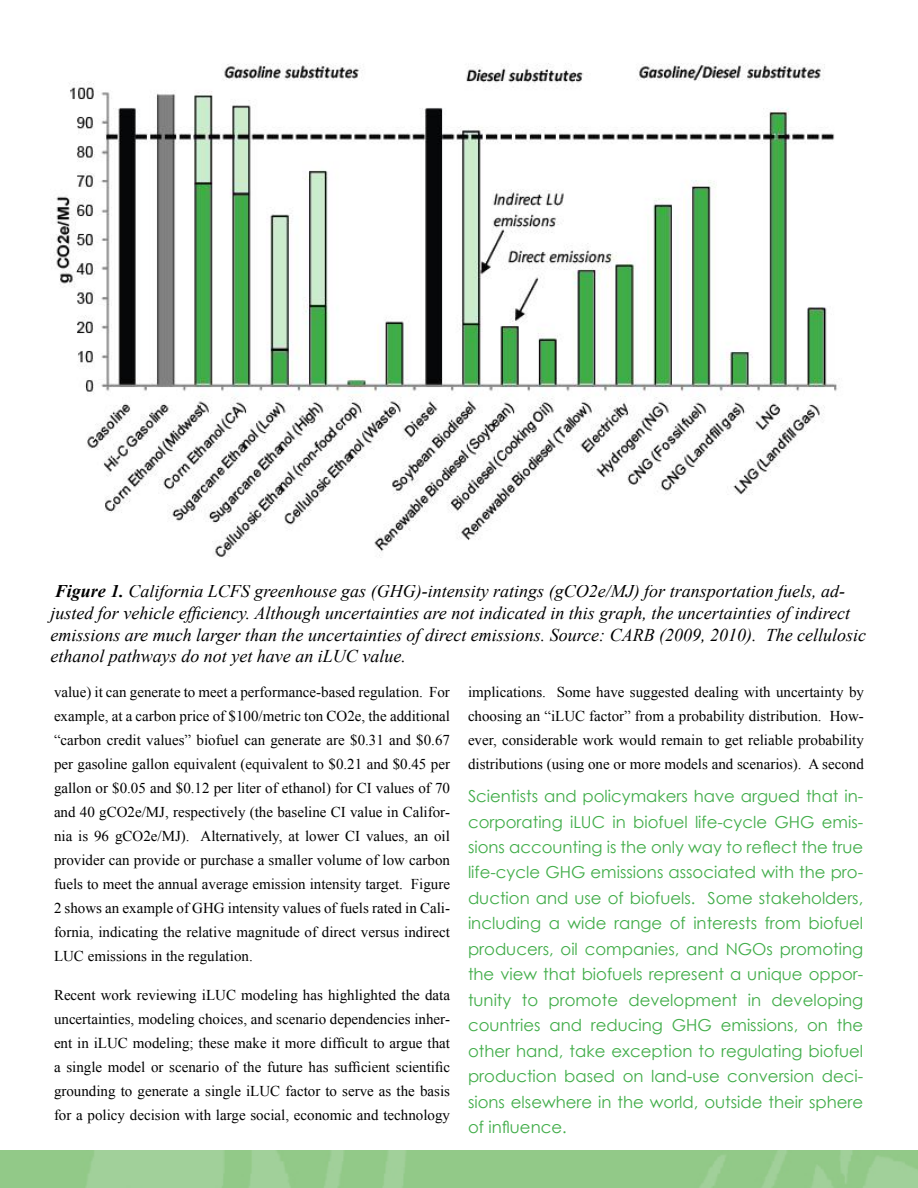
<style>
.page{position:relative;width:918px;height:1188px;background:#fff}
.page>*{position:absolute;margin:0;border:0;box-sizing:border-box;transform-origin:0 0}
.t1{font:italic 18px/21.6px "Times New Roman";color:#000}
.t2{font:16.5px/25.5px "Century Gothic";color:#41ad49;text-align:justify}
.t3{font:15px/24px "Times New Roman";color:#000;text-align:justify}
.s1{font-weight:700}
</style>
<div class="page">
<img style="left:0;top:1151px;width:918px;height:37px">
<img style="left:51px;top:63px;width:786px;height:495px">
<p class="t1" style="left:50px;top:580px;width:817px"><span class="s1">Figure 1.</span> California LCFS greenhouse gas (GHG)-intensity ratings (gCO2e/MJ) for transportation fuels, ad&shy;justed for vehicle efficiency. Although uncertainties are not indicated in this graph, the uncertainties of indirect emissions are much larger than the uncertainties of direct emissions. Source: CARB (2009, 2010). The cellulosic ethanol pathways do not yet have an iLUC value.</p>
<p class="t3" style="left:54px;top:680px;width:398px">value) it can generate to meet a performance-based regulation. For example, at a carbon price of $100/metric ton CO2e, the additional “carbon credit values” biofuel can generate are $0.31 and $0.67 per gasoline gallon equivalent (equivalent to $0.21 and $0.45 per gallon or $0.05 and $0.12 per liter of ethanol) for CI values of 70 and 40 gCO2e/MJ, respectively (the baseline CI value in Califor&shy;nia is 96 gCO2e/MJ). Alternatively, at lower CI values, an oil provider can provide or purchase a smaller volume of low carbon fuels to meet the annual average emission intensity target. Figure 2 shows an example of GHG intensity values of fuels rated in Cali&shy;fornia, indicating the relative magnitude of direct versus indirect LUC emissions in the regulation.</p>
<p class="t3" style="left:54px;top:983px;width:398px">Recent work reviewing iLUC modeling has highlighted the data uncertainties, modeling choices, and scenario dependencies inher&shy;ent in iLUC modeling; these make it more difficult to argue that a single model or scenario of the future has sufficient scientific grounding to generate a single iLUC factor to serve as the basis for a policy decision with large social, economic and technology</p>
<p class="t3" style="left:468px;top:680px;width:398px">implications. Some have suggested dealing with uncertainty by choosing an “iLUC factor” from a probability distribution. How&shy;ever, considerable work would remain to get reliable probability distributions (using one or more models and scenarios). A second</p>
<p class="t2" style="left:468px;top:783px;width:397px">Scientists and policymakers have argued that in&shy;corporating iLUC in biofuel life-cycle GHG emis&shy;sions accounting is the only way to reflect the true life-cycle GHG emissions associated with the pro&shy;duction and use of biofuels. Some stakeholders, including a wide range of interests from biofuel producers, oil companies, and NGOs promoting the view that biofuels represent a unique oppor&shy;tunity to promote development in developing countries and reducing GHG emissions, on the other hand, take exception to regulating biofuel production based on land-use conversion deci&shy;sions elsewhere in the world, outside their sphere of influence.</p>
</div>
